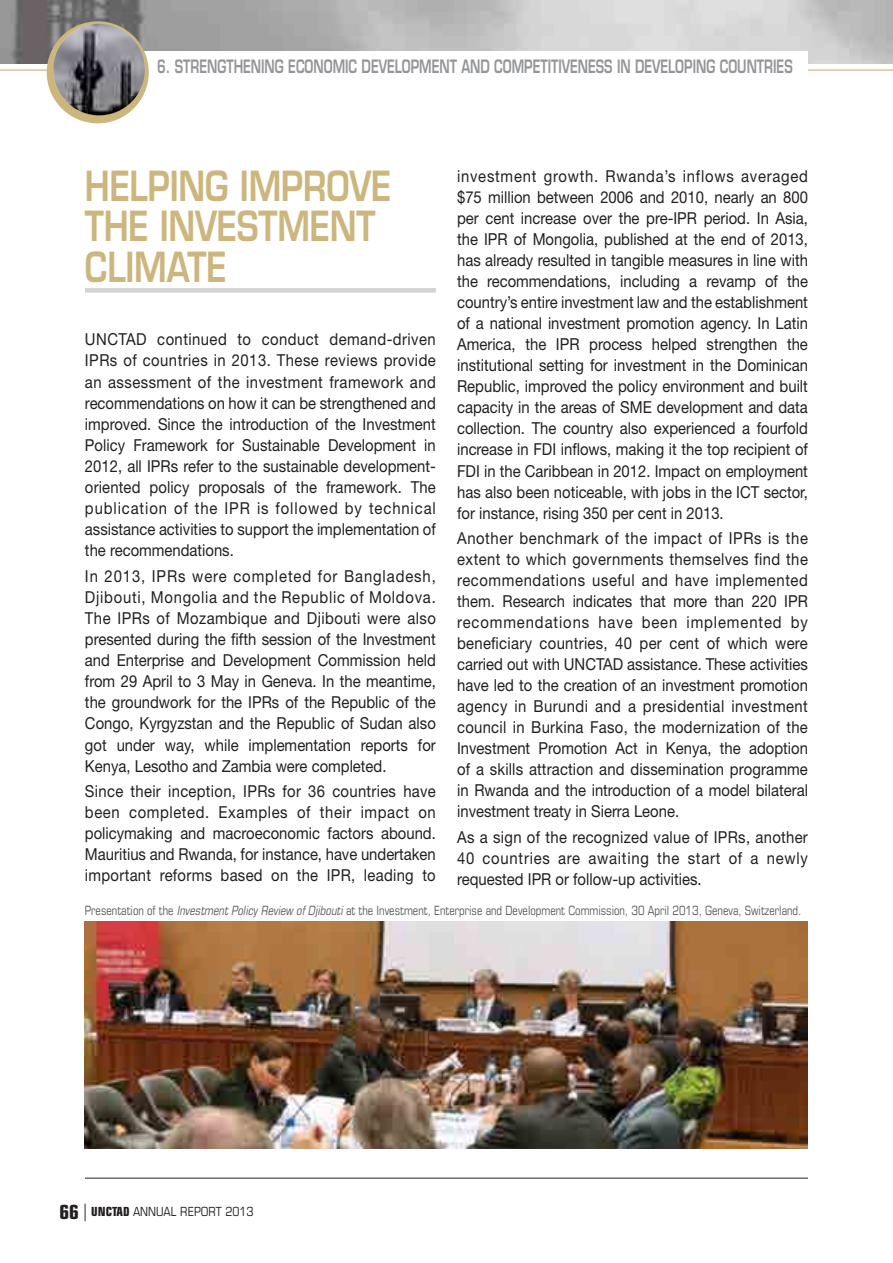
<style>
.page{position:relative;width:893px;height:1263px;background:#fff}
.page>*{position:absolute;margin:0;border:0;box-sizing:border-box;transform-origin:0 0}
.t1{font:600 40.5px/40.7px "Eurostile LT Std";letter-spacing:-.005em;color:#ccb67d;scale:.8 1}
.t2{font:condensed 23.7px "Eurostile LT Std";color:#231f20;scale:.67 1}
.t3{font:600 18px "Eurostile LT Std";color:#939598;scale:.69 1}
.t4{font:16.5px/21px "Helvetica Neue LT Std";color:#231f20;text-align:justify;scale:.9 1}
.t5{font:condensed 12.75px "Eurostile LT Std";color:#58595b;scale:.92 1}
.t6{font:condensed 12.6px "Eurostile LT Std";color:#231f20}
.s1{font-style:italic}
.s2{font-weight:700;font-size:19.5px}
.s3{font-weight:700}
</style>
<div class="page">
<hr style="left:85px;top:1178px;width:723px;height:1px;background:#231f20">
<img style="left:0;top:0;width:893px;height:64px">
<hr style="left:0;top:70px;width:893px;height:1px;background:#cfa076">
<div style="left:85px;top:288px;width:351px;height:5px;background:#d1d3d4"></div>
<img style="left:85px;top:922px;width:723px;height:226px">
<div style="left:76px;top:51px;width:732px;height:30px;background:#fff"></div>
<div style="left:47px;top:21px;width:102px;height:102px;background:#ccb67d;border-radius:50%"></div>
<svg style="left:53px;top:23px;width:92px;height:92px;background:#84807f"></svg>
<p class="t3" style="left:157px;top:59px;width:922px">6. STRENGTHENING ECONOMIC DEVELOPMENT AND COMPETITIVENESS IN DEVELOPING COUNTRIES</p>
<h1 class="t1" style="left:85px;top:169px;width:384px">HELPING IMPROVE<br>THE INVESTMENT<br>CLIMATE</h1>
<p class="t4" style="left:457px;top:167px;width:391px">investment growth. Rwanda’s inflows averaged $75 million between 2006 and 2010, nearly an 800 per cent increase over the pre-IPR period. In Asia, the IPR of Mongolia, published at the end of 2013, has already resulted in tangible measures in line with the recommendations, including a revamp of the country’s entire investment law and the establishment of a national investment promotion agency. In Latin America, the IPR process helped strengthen the institutional setting for investment in the Dominican Republic, improved the policy environment and built capacity in the areas of SME development and data collection. The country also experienced a fourfold increase in FDI inflows, making it the top recipient of FDI in the Caribbean in 2012. Impact on employment has also been noticeable, with jobs in the ICT sector, for instance, rising 350 per cent in 2013.</p>
<p class="t4" style="left:457px;top:529px;width:391px">Another benchmark of the impact of IPRs is the extent to which governments themselves find the recommendations useful and have implemented them. Research indicates that more than 220 IPR recommendations have been implemented by beneficiary countries, 40 per cent of which were carried out with UNCTAD assistance. These activities have led to the creation of an investment promotion agency in Burundi and a presidential investment council in Burkina Faso, the modernization of the Investment Promotion Act in Kenya, the adoption of a skills attraction and dissemination programme in Rwanda and the introduction of a model bilateral investment treaty in Sierra Leone.</p>
<p class="t4" style="left:457px;top:828px;width:391px">As a sign of the recognized value of IPRs, another 40 countries are awaiting the start of a newly requested IPR or follow-up activities.</p>
<p class="t5" style="left:85px;top:905px;width:780px">Presentation of the <span class="s1">Investment Policy Review of Djibouti</span> at the Investment, Enterprise and Development Commission, 30 April 2013, Geneva, Switzerland.</p>
<p class="t4" style="left:85px;top:330px;width:391px">UNCTAD continued to conduct demand-driven IPRs of countries in 2013. These reviews provide an assessment of the investment framework and recommendations on how it can be strengthened and improved. Since the introduction of the Investment Policy Framework for Sustainable Development in 2012, all IPRs refer to the sustainable development&shy;oriented policy proposals of the framework. The publication of the IPR is followed by technical assistance activities to support the implementation of the recommendations.</p>
<p class="t4" style="left:85px;top:567px;width:391px">In 2013, IPRs were completed for Bangladesh, Djibouti, Mongolia and the Republic of Moldova.<br>The IPRs of Mozambique and Djibouti were also presented during the fifth session of the Investment and Enterprise and Development Commission held from 29 April to 3 May in Geneva. In the meantime, the groundwork for the IPRs of the Republic of the Congo, Kyrgyzstan and the Republic of Sudan also got under way, while implementation reports for Kenya, Lesotho and Zambia were completed.</p>
<p class="t4" style="left:85px;top:782px;width:391px">Since their inception, IPRs for 36 countries have been completed. Examples of their impact on policymaking and macroeconomic factors abound.<br>Mauritius and Rwanda, for instance, have undertaken important reforms based on the IPR, leading to</p>
<h2 class="t2" style="left:83px;top:1202px;width:7px">|</h2>
<p class="t6" style="left:60px;top:1207px;width:195px"><span class="s2">66</span> <span class="s3">UNCTAD</span> ANNUAL REPORT 2013</p>
</div>
